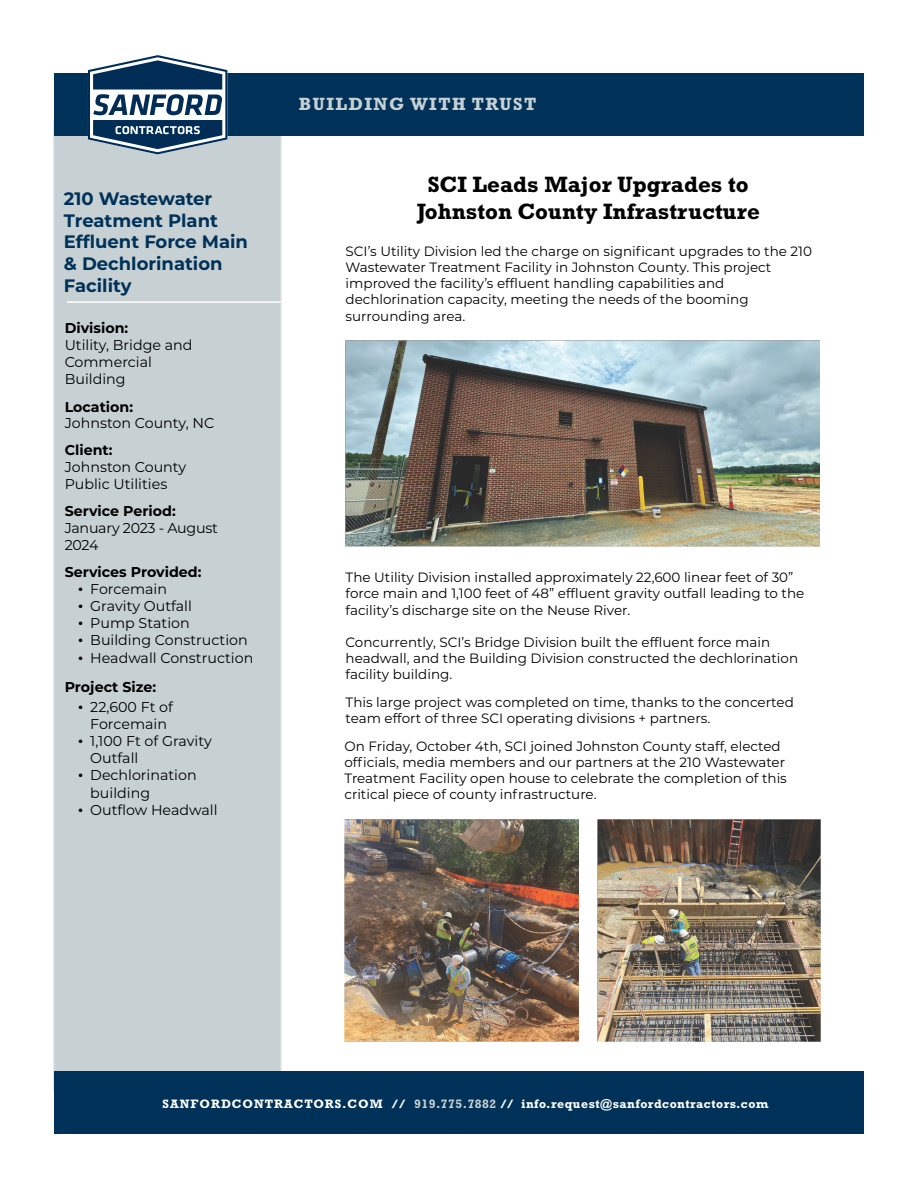
<style>
.page{position:relative;width:918px;height:1188px;background:#fff}
.page>*{position:absolute;margin:0;border:0;box-sizing:border-box;transform-origin:0 0}
.t1{font:700 22.5px/27px "Rockwell Std";color:#000;text-align:center}
.t2{font:700 18px/21.6px "Montserrat";color:#003158}
.t3{font:700 18px "Rockwell Std";letter-spacing:.08em;color:#c7d1d4}
.t4{font:14.25px/17.1px "Montserrat";color:#000}
.t5{font:700 14.25px "Montserrat";color:#000}
.t6{font:14.25px/17.1px "Montserrat";letter-spacing:-.02em;color:#000}
.t7{font:13.5px/16.2px "Montserrat";color:#000}
.t8{font:700 12.3px "Rockwell Std";letter-spacing:.04em;color:#fff}
.s1{font-family:"Times New Roman"}
.s2{font-weight:700}
.s3{color:#c7d1d4}
</style>
<div class="page">
<div style="left:54px;top:121px;width:227px;height:970px;background:#c7d1d4"></div>
<div style="left:53px;top:120px;width:229px;height:972px;border:2px solid #d8dee0"></div>
<div style="left:54px;top:73px;width:810px;height:62px;background:#003158"></div>
<div style="left:54px;top:1072px;width:810px;height:62px;background:#003158"></div>
<svg style="left:88px;top:55px;width:139px;height:99px"></svg>
<hr style="left:67px;top:301px;width:214px;height:2px;background:#fff">
<img style="left:346px;top:340px;width:474px;height:207px">
<img style="left:344px;top:819px;width:234px;height:223px">
<img style="left:598px;top:819px;width:222px;height:222px">
<h2 class="t2" style="left:64px;top:187px;width:186px">210 Wastewater<br>Treatment Plant<br>Effluent Force Main &amp; Dechlorination<br>Facility</h2>
<p class="t5" style="left:65px;top:318px;width:65px">Division:</p>
<p class="t4" style="left:65px;top:336px;width:129px">Utility, Bridge and<br>Commercial<br>Building</p>
<p class="t5" style="left:65px;top:397px;width:70px">Location:</p>
<p class="t4" style="left:65px;top:414px;width:151px">Johnston County, NC</p>
<p class="t5" style="left:65px;top:440px;width:49px">Client:</p>
<p class="t4" style="left:65px;top:458px;width:123px">Johnston County<br>Public Utilities</p>
<p class="t5" style="left:65px;top:501px;width:113px">Service Period:</p>
<p class="t6" style="left:65px;top:519px;width:155px">January 2023 - August<br>2024</p>
<p class="t5" style="left:65px;top:562px;width:138px">Services Provided:</p>
<p class="t4" style="left:78px;top:580px;width:90px"><span class="s1">•</span> Forcemain</p>
<p class="t4" style="left:78px;top:597px;width:115px"><span class="s1">•</span> Gravity Outfall</p>
<p class="t4" style="left:78px;top:614px;width:113px"><span class="s1">•</span> Pump Station</p>
<p class="t4" style="left:78px;top:631px;width:171px"><span class="s1">•</span> Building Construction</p>
<p class="t4" style="left:65px;top:642px;width:190px;line-height:29.1px;text-indent:13px"><span class="s1">•</span> Headwall Construction<br><span class="s2">Project Size:</span></p>
<p class="t4" style="left:78px;top:698px;width:96px;text-align:center"><span class="s1">•</span> 22,600 Ft of<br>Forcemain</p>
<p class="t4" style="left:90px;top:732px;width:123px;text-indent:-12px"><span class="s1">•</span> 1,100 Ft of Gravity<br>Outfall</p>
<p class="t4" style="left:90px;top:766px;width:108px;text-indent:-12px"><span class="s1">•</span> Dechlorination building</p>
<p class="t4" style="left:78px;top:801px;width:141px"><span class="s1">•</span> Outflow Headwall</p>
<h2 class="t3" style="left:299px;top:93px;width:239px">BUILDING WITH TRUST</h2>
<h1 class="t1" style="left:417px;top:171px;width:345px">SCI Leads Major Upgrades to<br>Johnston County Infrastructure</h1>
<p class="t7" style="left:346px;top:242px;width:468px">SCI’s Utility Division led the charge on significant upgrades to the 210<br>Wastewater Treatment Facility in Johnston County. This project improved the facility’s effluent handling capabilities and dechlorination capacity, meeting the needs of the booming surrounding area.</p>
<p class="t7" style="left:346px;top:569px;width:460px">The Utility Division installed approximately 22,600 linear feet of 30” force main and 1,100 feet of 48” effluent gravity outfall leading to the facility’s discharge site on the Neuse River.</p>
<p class="t7" style="left:346px;top:634px;width:454px">Concurrently, SCI’s Bridge Division built the effluent force main headwall, and the Building Division constructed the dechlorination facility building.</p>
<p class="t7" style="left:346px;top:694px;width:450px">This large project was completed on time, thanks to the concerted team effort of three SCI operating divisions + partners.</p>
<p class="t7" style="left:344px;top:737px;width:444px">On Friday, October 4th, SCI joined Johnston County staff, elected officials, media members and our partners at the 210 Wastewater Treatment Facility open house to celebrate the completion of this critical piece of county infrastructure.</p>
<p class="t8" style="left:162px;top:1097px;width:607px">SANFORDCONTRACTORS.COM // <span class="s3">919.775.7882</span> // info.request@sanfordcontractors.com</p>
</div>
